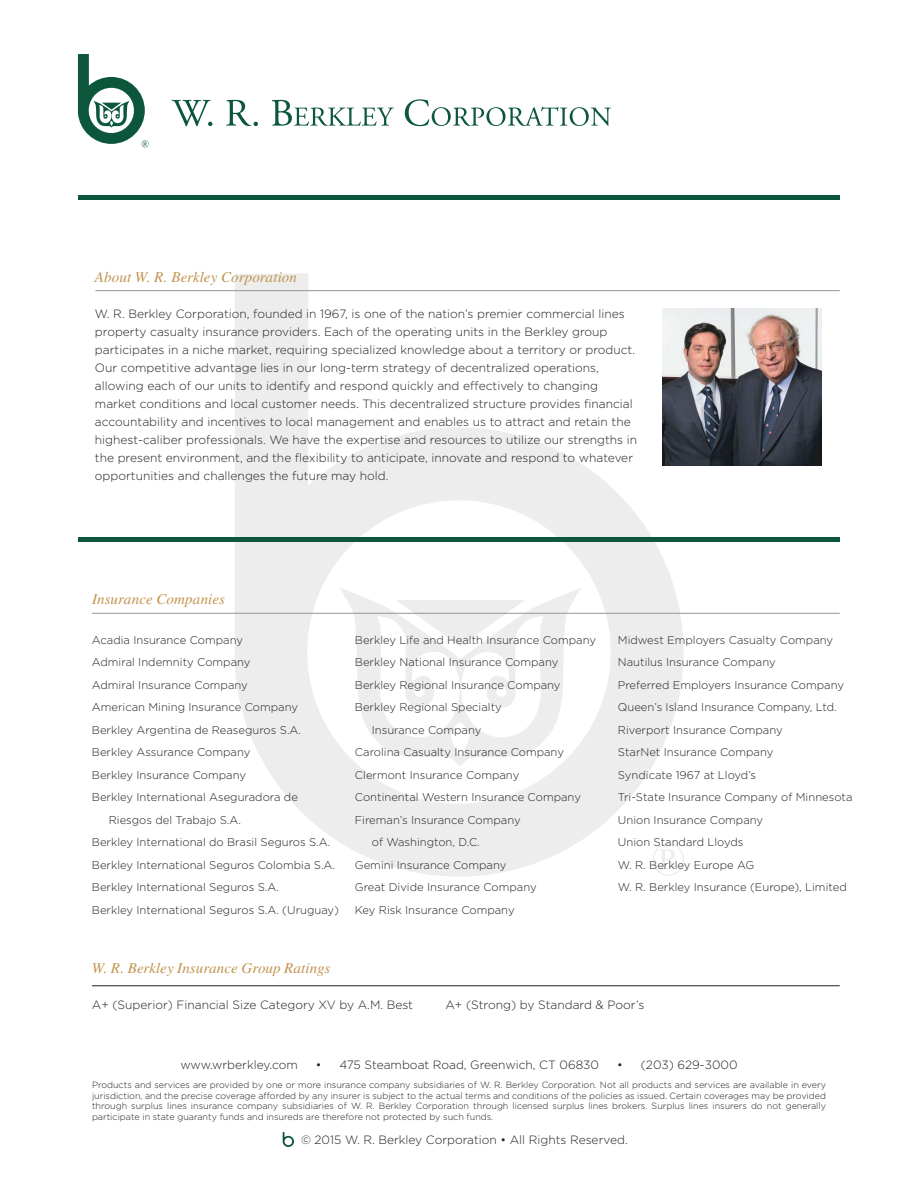
<style>
.page{position:relative;width:918px;height:1188px;background:#fff}
.page>*{position:absolute;margin:0;border:0;box-sizing:border-box;transform-origin:0 0}
.t1{font:italic 15px "Times";letter-spacing:.005em;color:#c1934d}
.t2{font:300 12px/18px "Gotham";color:#231f20}
.t3{font:300 11.25px/22.5px "Gotham";color:#231f20}
.t4{font:300 9px/10.5px "Gotham";color:#231f20;text-align:justify}
</style>
<div class="page">
<svg style="left:235px;top:273px;width:449px;height:604px"></svg>
<svg style="left:339px;top:587px;width:243px;height:180px"></svg>
<svg style="left:653px;top:843px;width:31px;height:33px"></svg>
<hr style="left:78px;top:537px;width:762px;height:4px;background:#0c573c">
<hr style="left:78px;top:196px;width:762px;height:4px;background:#0c573c">
<hr style="left:95px;top:290px;width:745px;height:1px;background:#939598">
<hr style="left:92px;top:613px;width:748px;height:1px;background:#939598">
<hr style="left:92px;top:986px;width:748px;height:1px;background:#231f20">
<img style="left:663px;top:309px;width:159px;height:157px">
<svg style="left:172px;top:100px;width:40px;height:26px"></svg>
<svg style="left:226px;top:100px;width:32px;height:26px"></svg>
<svg style="left:272px;top:100px;width:122px;height:26px"></svg>
<svg style="left:405px;top:99px;width:206px;height:27px"></svg>
<svg style="left:78px;top:54px;width:71px;height:94px"></svg>
<svg style="left:283px;top:1132px;width:11px;height:15px"></svg>
<p class="t1" style="left:95px;top:269px;width:204px">About W. R. Berkley Corporation</p>
<p class="t2" style="left:95px;top:305px;width:544px">W. R. Berkley Corporation, founded in 1967, is one of the nation’s premier commercial lines property casualty insurance providers. Each of the operating units in the Berkley group participates in a niche market, requiring specialized knowledge about a territory or product.<br>Our competitive advantage lies in our long-term strategy of decentralized operations, allowing each of our units to identify and respond quickly and effectively to changing market conditions and local customer needs. This decentralized structure provides financial accountability and incentives to local management and enables us to attract and retain the highest-caliber professionals. We have the expertise and resources to utilize our strengths in the present environment, and the flexibility to anticipate, innovate and respond to whatever opportunities and challenges the future may hold.</p>
<p class="t1" style="left:92px;top:591px;width:134px">Insurance Companies</p>
<p class="t3" style="left:92px;top:628px;width:153px">Acadia Insurance Company</p>
<p class="t3" style="left:92px;top:651px;width:160px">Admiral Indemnity Company</p>
<p class="t3" style="left:92px;top:673px;width:157px">Admiral Insurance Company</p>
<p class="t3" style="left:92px;top:696px;width:208px">American Mining Insurance Company</p>
<p class="t3" style="left:92px;top:718px;width:211px">Berkley Argentina de Reaseguros S.A.</p>
<p class="t3" style="left:92px;top:741px;width:160px">Berkley Assurance Company</p>
<p class="t3" style="left:92px;top:763px;width:156px">Berkley Insurance Company</p>
<p class="t3" style="left:109px;top:786px;width:191px;text-indent:-17px">Berkley International Aseguradora de<br>Riesgos del Trabajo S.A.</p>
<p class="t3" style="left:92px;top:831px;width:240px">Berkley International do Brasil Seguros S.A.</p>
<p class="t3" style="left:92px;top:853px;width:245px">Berkley International Seguros Colombia S.A.</p>
<p class="t3" style="left:92px;top:876px;width:189px">Berkley International Seguros S.A.</p>
<p class="t3" style="left:92px;top:898px;width:249px">Berkley International Seguros S.A. (Uruguay)</p>
<p class="t3" style="left:355px;top:628px;width:243px">Berkley Life and Health Insurance Company</p>
<p class="t3" style="left:355px;top:651px;width:205px">Berkley National Insurance Company</p>
<p class="t3" style="left:355px;top:673px;width:207px">Berkley Regional Insurance Company</p>
<p class="t3" style="left:355px;top:696px;width:148px;text-align:center">Berkley Regional Specialty<br>Insurance Company</p>
<p class="t3" style="left:355px;top:741px;width:211px">Carolina Casualty Insurance Company</p>
<p class="t3" style="left:355px;top:763px;width:166px">Clermont Insurance Company</p>
<p class="t3" style="left:355px;top:786px;width:228px">Continental Western Insurance Company</p>
<p class="t3" style="left:372px;top:808px;width:150px;text-indent:-17px">Fireman’s Insurance Company of Washington, D.C.</p>
<p class="t3" style="left:355px;top:853px;width:153px">Gemini Insurance Company</p>
<p class="t3" style="left:355px;top:876px;width:183px">Great Divide Insurance Company</p>
<p class="t3" style="left:355px;top:898px;width:161px">Key Risk Insurance Company</p>
<p class="t1" style="left:92px;top:960px;width:240px">W. R. Berkley Insurance Group Ratings</p>
<p class="t3" style="left:618px;top:628px;width:217px">Midwest Employers Casualty Company</p>
<p class="t3" style="left:618px;top:651px;width:159px">Nautilus Insurance Company</p>
<p class="t3" style="left:618px;top:673px;width:228px">Preferred Employers Insurance Company</p>
<p class="t3" style="left:618px;top:696px;width:220px">Queen’s Island Insurance Company, Ltd.</p>
<p class="t3" style="left:618px;top:718px;width:166px">Riverport Insurance Company</p>
<p class="t3" style="left:618px;top:741px;width:157px">StarNet Insurance Company</p>
<p class="t3" style="left:618px;top:763px;width:140px">Syndicate 1967 at Lloyd’s</p>
<p class="t3" style="left:618px;top:786px;width:236px">Tri-State Insurance Company of Minnesota</p>
<p class="t3" style="left:618px;top:808px;width:147px">Union Insurance Company</p>
<p class="t3" style="left:618px;top:831px;width:127px">Union Standard Lloyds</p>
<p class="t3" style="left:618px;top:853px;width:138px">W. R. Berkley Europe AG</p>
<p class="t3" style="left:618px;top:876px;width:230px">W. R. Berkley Insurance (Europe), Limited</p>
<p class="t2" style="left:92px;top:995px;width:323px">A+ (Superior) Financial Size Category XV by A.M. Best</p>
<p class="t2" style="left:446px;top:995px;width:200px">A+ (Strong) by Standard &amp; Poor’s</p>
<p class="t2" style="left:180px;top:1055px;width:119px">www.wrberkley.com</p>
<p class="t2" style="left:316px;top:1055px;width:285px">• 475 Steamboat Road, Greenwich, CT 06830</p>
<p class="t2" style="left:617px;top:1055px;width:122px">• (203) 629-3000</p>
<p class="t4" style="left:92px;top:1080px;width:736px">Products and services are provided by one or more insurance company subsidiaries of W. R. Berkley Corporation. Not all products and services are available in every jurisdiction, and the precise coverage afforded by any insurer is subject to the actual terms and conditions of the policies as issued. Certain coverages may be provided through surplus lines insurance company subsidiaries of W. R. Berkley Corporation through licensed surplus lines brokers. Surplus lines insurers do not generally participate in state guaranty funds and insureds are therefore not protected by such funds.</p>
<p class="t2" style="left:301px;top:1131px;width:328px">© 2015 W. R. Berkley Corporation • All Rights Reserved.</p>
</div>
